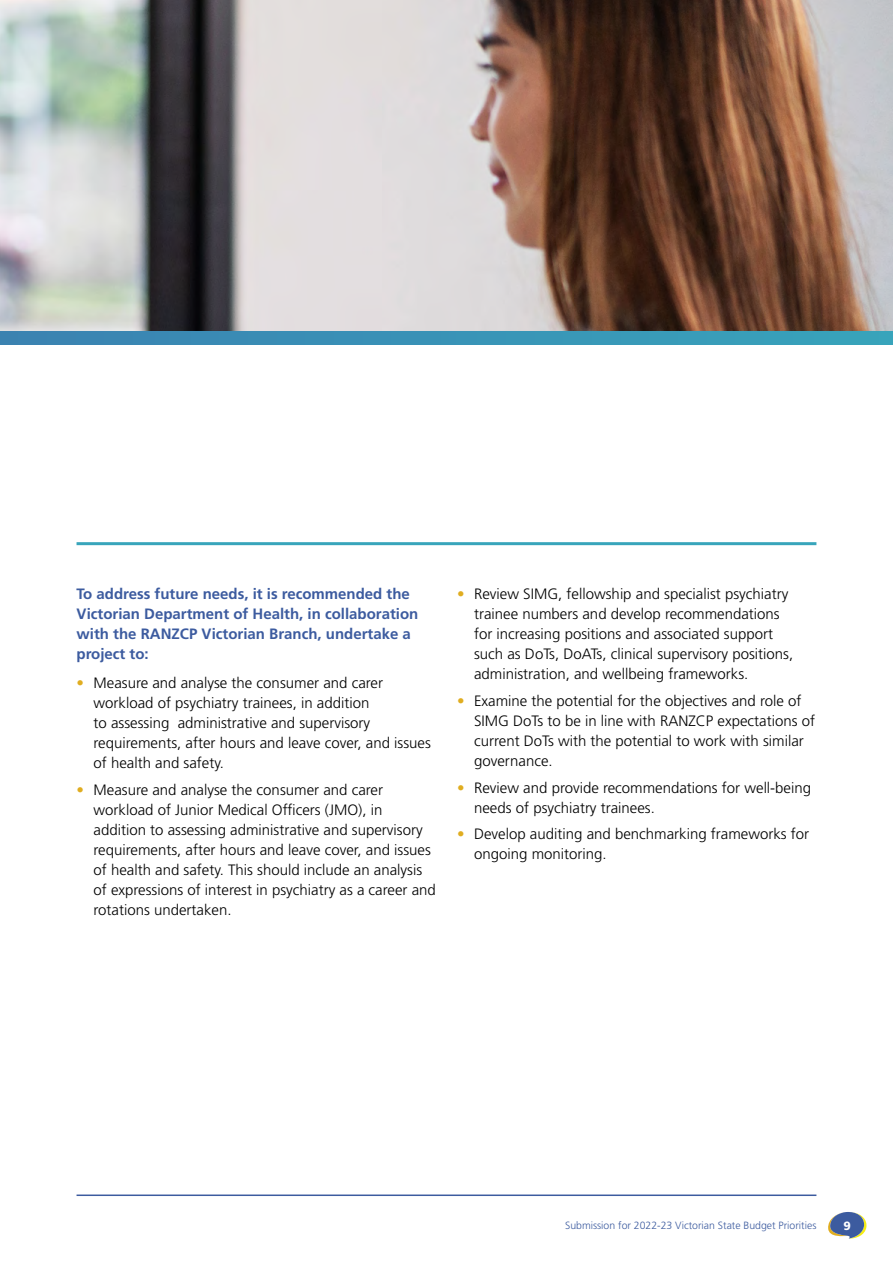
<style>
.page{position:relative;width:893px;height:1263px;background:#fff}
.page>*{position:absolute;margin:0;border:0;box-sizing:border-box;transform-origin:0 0}
.t1{font:300 15px/20.1px "Frutiger LT Std";color:#000}
.t2{font:700 15px/20.1px "Frutiger LT Std";color:#3c5b9f}
.t3{font:900 12px "Frutiger LT Std";color:#fff}
.t4{font:300 10.5px "Frutiger LT Std";color:#3c5b9f}
.s1{color:#e0ad20}
</style>
<div class="page">
<img style="left:0;top:0;width:893px;height:332px">
<svg style="left:0;top:332px;width:893px;height:13px;background:#3992b6"></svg>
<hr style="left:77px;top:542px;width:739px;height:3px;background:#38a5bb">
<svg style="left:828px;top:1212px;width:39px;height:27px"></svg>
<hr style="left:77px;top:1194px;width:739px;height:2px;background:#3c5b9f">
<p class="t2" style="left:77px;top:584px;width:343px">To address future needs, it is recommended the Victorian Department of Health, in collaboration with the RANZCP Victorian Branch, undertake a project to:</p>
<p class="t1" style="left:94px;top:673px;width:339px;text-indent:-17px"><span class="s1">•</span> Measure and analyse the consumer and carer workload of psychiatry trainees, in addition<br>to assessing administrative and supervisory requirements, after hours and leave cover, and issues of health and safety.</p>
<p class="t1" style="left:94px;top:780px;width:344px;text-indent:-17px"><span class="s1">•</span> Measure and analyse the consumer and carer workload of Junior Medical Officers (JMO), in addition to assessing administrative and supervisory requirements, after hours and leave cover, and issues of health and safety. This should include an analysis of expressions of interest in psychiatry as a career and rotations undertaken.</p>
<p class="t1" style="left:474px;top:584px;width:321px;text-indent:-17px"><span class="s1">•</span> Review SIMG, fellowship and specialist psychiatry trainee numbers and develop recommendations for increasing positions and associated support such as DoTs, DoATs, clinical supervisory positions, administration, and wellbeing frameworks.</p>
<p class="t1" style="left:474px;top:691px;width:342px;text-indent:-17px"><span class="s1">•</span> Examine the potential for the objectives and role of SIMG DoTs to be in line with RANZCP expectations of current DoTs with the potential to work with similar governance.</p>
<p class="t1" style="left:474px;top:778px;width:339px;text-indent:-17px"><span class="s1">•</span> Review and provide recommendations for well-being needs of psychiatry trainees.</p>
<p class="t1" style="left:474px;top:824px;width:337px;text-indent:-17px"><span class="s1">•</span> Develop auditing and benchmarking frameworks for ongoing monitoring.</p>
<p class="t4" style="left:565px;top:1219px;width:253px">Submission for 2022-23 Victorian State Budget Priorities</p>
<p class="t3" style="left:844px;top:1218px;width:9px">9</p>
</div>
